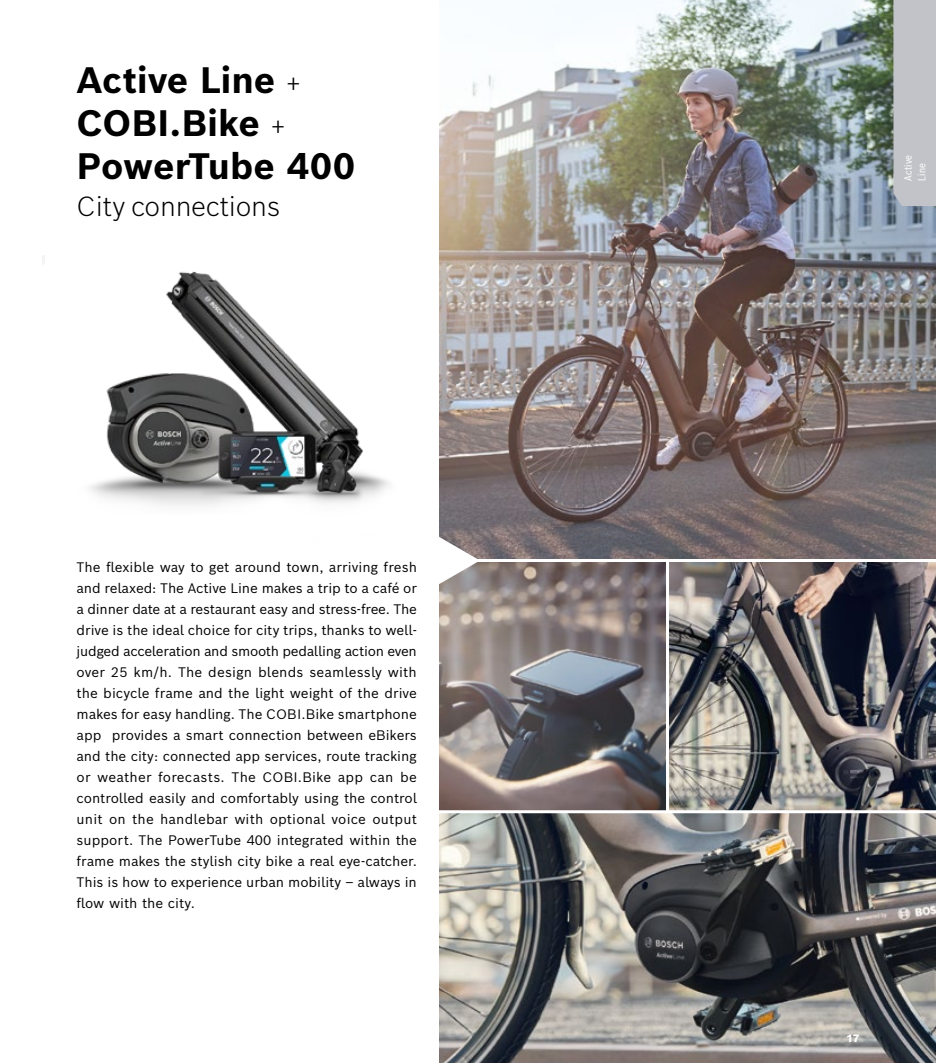
<style>
.page{position:relative;width:936px;height:1063px;background:#fff}
.page>*{position:absolute;margin:0;border:0;box-sizing:border-box;transform-origin:0 0}
.t1{font:700 36px/43.2px "Bosch Sans";letter-spacing:-.005em;color:#000}
.t2{font:300 27px "Bosch Sans";letter-spacing:-.01em;color:#000}
.t3{font:13.5px/21px "Bosch Sans";letter-spacing:-.005em;color:#000;text-align:justify}
.t4{font:10.5px/13.5px "Bosch Sans Cond";letter-spacing:.015em;color:#fff}
.t5{font:900 10.5px "Bosch Sans";color:#fff}
.s1{font-weight:300;font-size:27px}
</style>
<div class="page">
<img style="left:439px;top:0;width:496px;height:1063px">
<hr style="left:666px;top:560px;width:3px;height:252px;background:#fff">
<hr style="left:436px;top:810px;width:499px;height:3px;background:#fff">
<hr style="left:442px;top:559px;width:493px;height:3px;background:#fff">
<svg style="left:439px;top:536px;width:41px;height:49px"></svg>
<div style="left:893px;top:0;width:42px;height:206px;background:#c2c3c9"></div>
<img style="left:44px;top:255px;width:345px;height:251px">
<h1 class="t1" style="left:77px;top:57px;width:280px">Active Line <span class="s1">+<br></span>COBI.Bike <span class="s1">+<br></span>PowerTube 400</h1>
<h2 class="t2" style="left:77px;top:188px;width:205px">City connections</h2>
<p class="t3" style="left:77px;top:556px;width:342px">The flexible way to get around town, arriving fresh and relaxed: The Active Line makes a trip to a café or a dinner date at a restaurant easy and stress-free. The drive is the ideal choice for city trips, thanks to well&shy;judged acceleration and smooth pedalling action even over 25 km/h. The design blends seamlessly with the bicycle frame and the light weight of the drive makes for easy handling. The COBI.Bike smartphone app provides a smart connection between eBikers and the city: connected app services, route tracking or weather forecasts. The COBI.Bike app can be controlled easily and comfortably using the control unit on the handlebar with optional voice output support. The PowerTube 400 integrated within the frame makes the stylish city bike a real eye-catcher.<br>This is how to experience urban mobility – always in flow with the city.</p>
<p class="t4" style="left:900px;top:181px;width:27px;rotate:-90deg">Active<br>Line</p>
<p class="t5" style="left:846px;top:1031px;width:15px">17</p>
</div>
